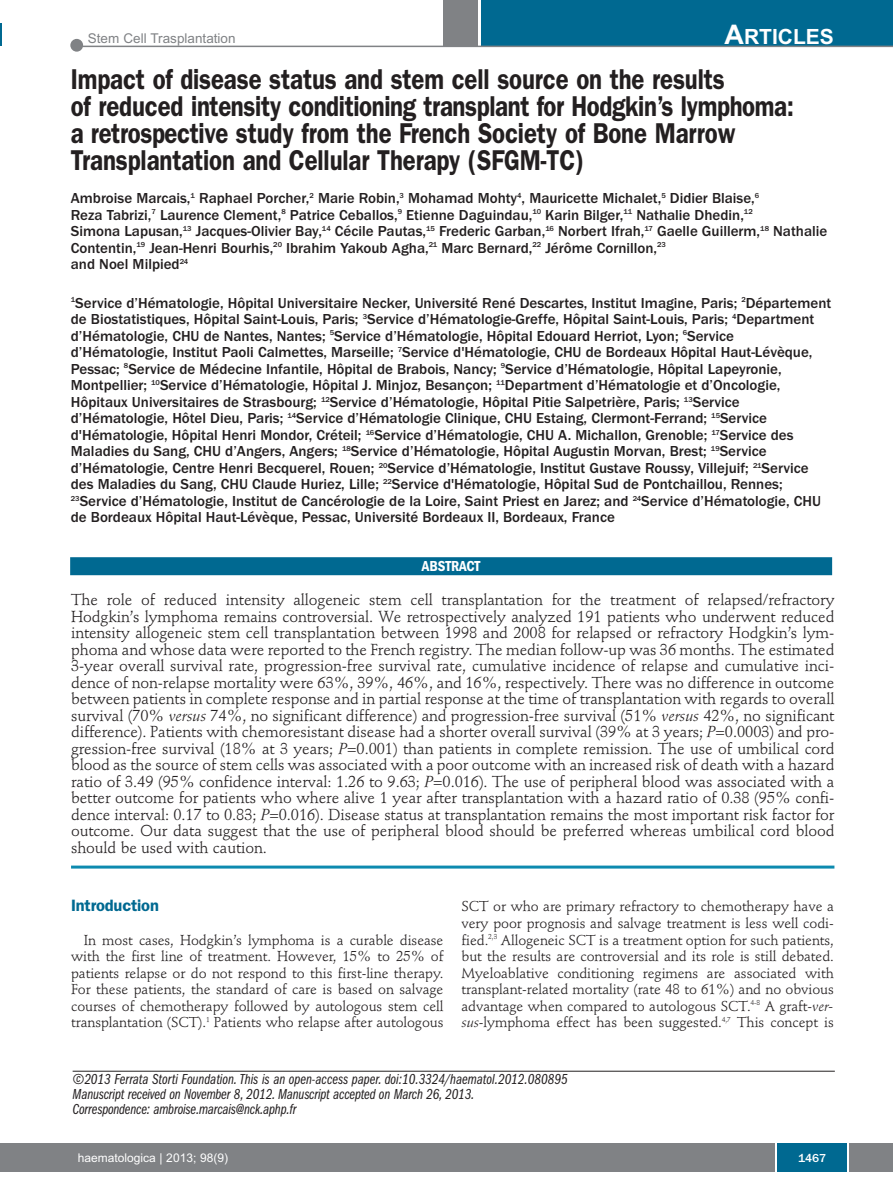
<style>
.page{position:relative;width:893px;height:1191px;background:#fff}
.page>*{position:absolute;margin:0;border:0;box-sizing:border-box;transform-origin:0 0}
.t1{font:600 28.8px/27px "Franklin Gothic";letter-spacing:-.005em;color:#231f20;scale:.83 1}
.t2{font:700 21px "Arial";color:#fff}
.t3{font:600 16.5px "Franklin Gothic";letter-spacing:-.01em;color:#006991}
.t4{font:15.75px/16.5px "Stempel Schneidler";letter-spacing:-.005em;color:#231f20;text-align:justify}
.t5{font:500 15px/16.5px "Franklin Gothic";color:#231f20}
.t6{font:15px/15px "Franklin Gothic Book Cmpr Ital";letter-spacing:-.01em;color:#231f20}
.t7{font:600 condensed 15px "Franklin Gothic";letter-spacing:-.005em;color:#fff}
.t8{font:14.25px/16.5px "Stempel Schneidler";letter-spacing:-.005em;color:#231f20;text-align:justify}
.t9{font:13.5px "Arial";color:#808285}
.t10{font:12px "Arial";color:#fff}
.t11{font:500 12px "Franklin Gothic";color:#fff}
.s1{font-size:27px}
.s2{font-style:italic}
</style>
<div class="page">
<div style="left:1px;top:1143px;width:892px;height:28px;background:#808285"></div>
<div style="left:481px;top:0;width:412px;height:45px;background:#006991"></div>
<div style="left:443px;top:0;width:34px;height:45px;background:#808285"></div>
<div style="left:70px;top:39px;width:13px;height:13px;background:#808285;border-radius:50%"></div>
<hr style="left:78px;top:46px;width:815px;height:1px;background:#808285">
<div style="left:777px;top:1143px;width:70px;height:28px;background:#006991"></div>
<hr style="left:775px;top:1143px;width:2px;height:28px;background:#fff">
<hr style="left:847px;top:1143px;width:2px;height:28px;background:#fff">
<hr style="left:0;top:23px;width:2px;height:22px;background:#006991">
<svg style="left:0;top:1143px;width:1px;height:28px"></svg>
<hr style="left:73px;top:1071px;width:762px;height:1px;background:#231f20">
<hr style="left:71px;top:865px;width:763px;height:3px;background:#0d8aaf">
<div style="left:70px;top:557px;width:762px;height:18px;background:#006991"></div>
<p class="t9" style="left:88px;top:30px;width:149px">Stem Cell Trasplantation</p>
<h2 class="t2" style="left:724px;top:25px;width:111px"><span class="s1">A</span>RTICLES</h2>
<p class="t1" style="left:71px;top:68px;width:873px">Impact of disease status and stem cell source on the results<br>of reduced intensity conditioning transplant for Hodgkin’s lymphoma: a retrospective study from the French Society of Bone Marrow Transplantation and Cellular Therapy (SFGM-TC)</p>
<p class="t5" style="left:71px;top:190px;width:758px">Ambroise Marcais,<sup>1</sup> Raphael Porcher,<sup>2</sup> Marie Robin,<sup>3</sup> Mohamad Mohty<sup>4</sup>, Mauricette Michalet,<sup>5</sup> Didier Blaise,<sup>6<br></sup>Reza Tabrizi,<sup>7</sup> Laurence Clement,<sup>8</sup> Patrice Ceballos,<sup>9</sup> Etienne Daguindau,<sup>10</sup> Karin Bilger,<sup>11</sup> Nathalie Dhedin,<sup>12<br></sup>Simona Lapusan,<sup>13</sup> Jacques-Olivier Bay,<sup>14</sup> Cécile Pautas,<sup>15</sup> Frederic Garban,<sup>16</sup> Norbert Ifrah,<sup>17</sup> Gaelle Guillerm,<sup>18</sup> Nathalie Contentin,<sup>19</sup> Jean-Henri Bourhis,<sup>20</sup> Ibrahim Yakoub Agha,<sup>21</sup> Marc Bernard,<sup>22</sup> Jérôme Cornillon,<sup>23<br></sup>and Noel Milpied<sup>24</sup></p>
<p class="t5" style="left:71px;top:294px;width:762px"><sup>1</sup>Service d’Hématologie, Hôpital Universitaire Necker, Université René Descartes, Institut Imagine, Paris; <sup>2</sup>Département de Biostatistiques, Hôpital Saint-Louis, Paris; <sup>3</sup>Service d’Hématologie-Greffe, Hôpital Saint-Louis, Paris; <sup>4</sup>Department d’Hématologie, CHU de Nantes, Nantes; <sup>5</sup>Service d’Hématologie, Hôpital Edouard Herriot, Lyon; <sup>6</sup>Service d’Hématologie, Institut Paoli Calmettes, Marseille; <sup>7</sup>Service d'Hématologie, CHU de Bordeaux Hôpital Haut-Lévèque, Pessac; <sup>8</sup>Service de Médecine Infantile, Hôpital de Brabois, Nancy; <sup>9</sup>Service d’Hématologie, Hôpital Lapeyronie, Montpellier; <sup>10</sup>Service d’Hématologie, Hôpital J. Minjoz, Besançon; <sup>11</sup>Department d’Hématologie et d’Oncologie, Hôpitaux Universitaires de Strasbourg; <sup>12</sup>Service d’Hématologie, Hôpital Pitie Salpetrière, Paris; <sup>13</sup>Service d’Hématologie, Hôtel Dieu, Paris; <sup>14</sup>Service d’Hématologie Clinique, CHU Estaing, Clermont-Ferrand; <sup>15</sup>Service d'Hématologie, Hôpital Henri Mondor, Créteil; <sup>16</sup>Service d’Hématologie, CHU A. Michallon, Grenoble; <sup>17</sup>Service des Maladies du Sang, CHU d’Angers, Angers; <sup>18</sup>Service d’Hématologie, Hôpital Augustin Morvan, Brest; <sup>19</sup>Service d’Hématologie, Centre Henri Becquerel, Rouen; <sup>20</sup>Service d’Hématologie, Institut Gustave Roussy, Villejuif; <sup>21</sup>Service des Maladies du Sang, CHU Claude Huriez, Lille; <sup>22</sup>Service d'Hématologie, Hôpital Sud de Pontchaillou, Rennes; <sup>23</sup>Service d’Hématologie, Institut de Cancérologie de la Loire, Saint Priest en Jarez; and <sup>24</sup>Service d’Hématologie, CHU de Bordeaux Hôpital Haut-Lévèque, Pessac, Université Bordeaux II, Bordeaux, France</p>
<p class="t7" style="left:422px;top:561px;width:60px">ABSTRACT</p>
<p class="t4" style="left:71px;top:593px;width:765px">The role of reduced intensity allogeneic stem cell transplantation for the treatment of relapsed/refractory Hodgkin’s lymphoma remains controversial. We retrospectively analyzed 191 patients who underwent reduced intensity allogeneic stem cell transplantation between 1998 and 2008 for relapsed or refractory Hodgkin’s lym&shy;phoma and whose data were reported to the French registry. The median follow-up was 36 months. The estimated 3-year overall survival rate, progression-free survival rate, cumulative incidence of relapse and cumulative inci&shy;dence of non-relapse mortality were 63%, 39%, 46%, and 16%, respectively. There was no difference in outcome between patients in complete response and in partial response at the time of transplantation with regards to overall survival (70% <span class="s2">versus</span> 74%, no significant difference) and progression-free survival (51% <span class="s2">versus</span> 42%, no significant difference). Patients with chemoresistant disease had a shorter overall survival (39% at 3 years; <span class="s2">P</span>=0.0003) and pro&shy;gression-free survival (18% at 3 years; <span class="s2">P</span>=0.001) than patients in complete remission. The use of umbilical cord blood as the source of stem cells was associated with a poor outcome with an increased risk of death with a hazard ratio of 3.49 (95% confidence interval: 1.26 to 9.63; <span class="s2">P</span>=0.016). The use of peripheral blood was associated with a better outcome for patients who where alive 1 year after transplantation with a hazard ratio of 0.38 (95% confi&shy;dence interval: 0.17 to 0.83; <span class="s2">P</span>=0.016). Disease status at transplantation remains the most important risk factor for outcome. Our data suggest that the use of peripheral blood should be preferred whereas umbilical cord blood should be used with caution.</p>
<p class="t3" style="left:71px;top:900px;width:89px">Introduction</p>
<p class="t8" style="left:71px;top:932px;width:374px;text-indent:13px">In most cases, Hodgkin’s lymphoma is a curable disease with the first line of treatment. However, 15% to 25% of patients relapse or do not respond to this first-line therapy.<br>For these patients, the standard of care is based on salvage courses of chemotherapy followed by autologous stem cell transplantation (SCT).<sup>1</sup> Patients who relapse after autologous</p>
<p class="t8" style="left:461px;top:899px;width:374px">SCT or who are primary refractory to chemotherapy have a very poor prognosis and salvage treatment is less well codi&shy;fied.<sup>2,3</sup> Allogeneic SCT is a treatment option for such patients, but the results are controversial and its role is still debated.<br>Myeloablative conditioning regimens are associated with transplant-related mortality (rate 48 to 61%) and no obvious advantage when compared to autologous SCT.<sup>4-8</sup> A graft-<span class="s2">ver&shy;sus</span>-lymphoma effect has been suggested.<sup>4,7</sup> This concept is</p>
<p class="t6" style="left:73px;top:1072px;width:497px">©2013 Ferrata Storti Foundation.This is an open-access paper. doi:10.3324/haematol.2012.080895<br>Manuscript received on November 8, 2012. Manuscript accepted on March 26, 2013.<br>Correspondence: ambroise.marcais@nck.aphp.fr</p>
<p class="t10" style="left:78px;top:1150px;width:152px">haematologica | 2013; 98(9)</p>
<p class="t11" style="left:798px;top:1150px;width:30px">1467</p>
</div>
